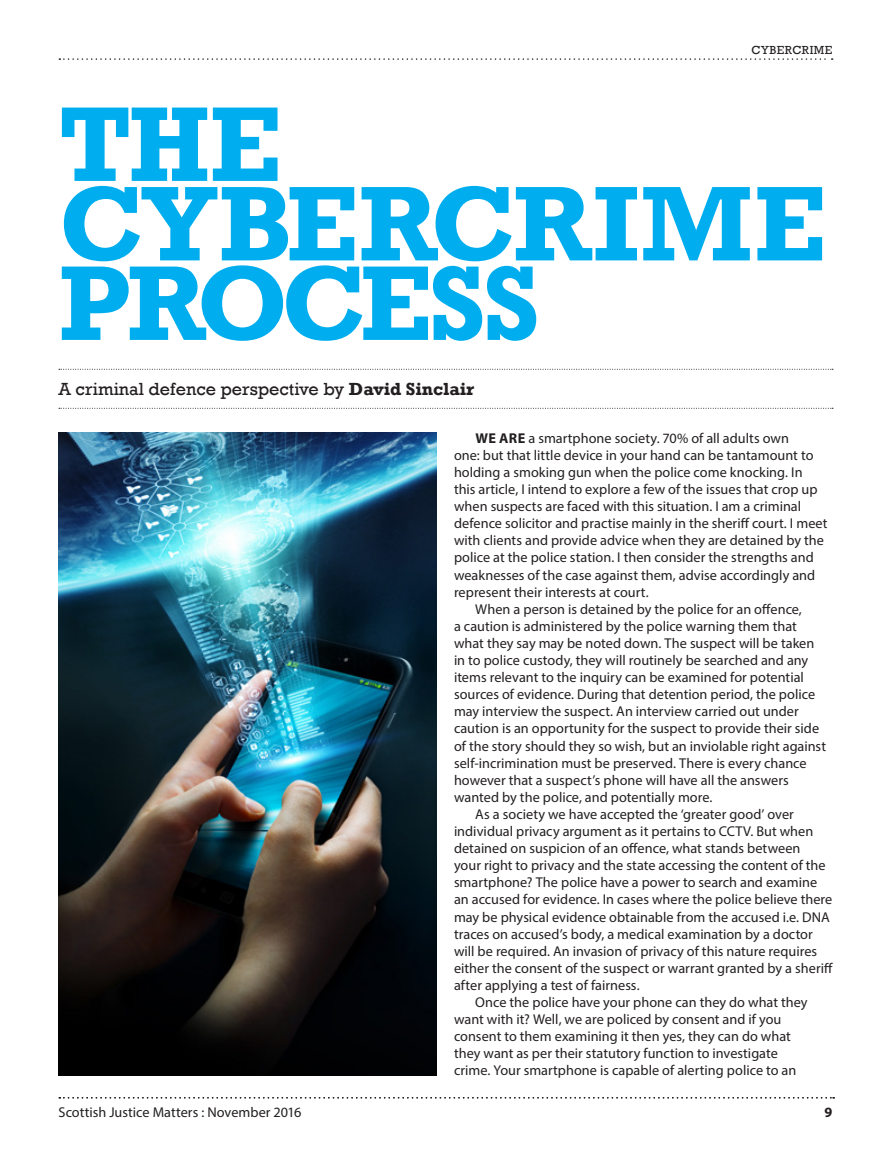
<style>
.page{position:relative;width:891px;height:1161px;background:#fff}
.page>*{position:absolute;margin:0;border:0;box-sizing:border-box;transform-origin:0 0}
.t1{font:700 108px/79.5px "Rockwell";letter-spacing:-.03em;color:#00aeef}
.Author{font:18px "Rockwell";color:#231f20}
.SJM_Body{font:14.25px/17.1px "Myriad Pro";color:#231f20}
.t2{font:700 14.25px "Myriad Pro";color:#231f20}
.t3{font:12px "Rockwell";letter-spacing:.04em;color:#231f20}
.s1{font-weight:700}
</style>
<div class="page">
<svg style="left:59px;top:1097px;width:775px;height:2px"></svg>
<svg style="left:59px;top:369px;width:774px;height:1px"></svg>
<svg style="left:59px;top:408px;width:774px;height:1px"></svg>
<svg style="left:59px;top:58px;width:774px;height:2px"></svg>
<img style="left:59px;top:432px;width:378px;height:644px">
<p class="t3" style="left:752px;top:43px;width:82px">CYBERCRIME</p>
<p class="t1" style="left:59px;top:105px;width:769px">THE<br>CYBERCRIME<br>PROCESS</p>
<p class="Author" style="left:59px;top:379px;width:417px">A criminal defence perspective by <span class="s1">David Sinclair</span></p>
<p class="SJM_Body" style="left:454px;top:429px;width:375px;text-indent:21px"><span class="s1">WE ARE</span> a smartphone society. 70% of all adults own<br>one: but that little device in your hand can be tantamount to holding a smoking gun when the police come knocking. In this article, I intend to explore a few of the issues that crop up when suspects are faced with this situation. I am a criminal defence solicitor and practise mainly in the sheriff court. I meet with clients and provide advice when they are detained by the police at the police station. I then consider the strengths and weaknesses of the case against them, advise accordingly and represent their interests at court.</p>
<p class="SJM_Body" style="left:454px;top:600px;width:374px;text-indent:21px">When a person is detained by the police for an offence,<br>a caution is administered by the police warning them that what they say may be noted down. The suspect will be taken in to police custody, they will routinely be searched and any items relevant to the inquiry can be examined for potential sources of evidence. During that detention period, the police may interview the suspect. An interview carried out under caution is an opportunity for the suspect to provide their side of the story should they so wish, but an inviolable right against self-incrimination must be preserved. There is every chance however that a suspect’s phone will have all the answers wanted by the police, and potentially more.</p>
<p class="SJM_Body" style="left:454px;top:805px;width:380px;text-indent:21px">As a society we have accepted the ‘greater good’ over individual privacy argument as it pertains to CCTV. But when detained on suspicion of an offence, what stands between<br>your right to privacy and the state accessing the content of the smartphone? The police have a power to search and examine an accused for evidence. In cases where the police believe there may be physical evidence obtainable from the accused i.e. DNA traces on accused’s body, a medical examination by a doctor will be required. An invasion of privacy of this nature requires either the consent of the suspect or warrant granted by a sheriff after applying a test of fairness.</p>
<p class="SJM_Body" style="left:454px;top:994px;width:355px;text-indent:21px">Once the police have your phone can they do what they want with it? Well, we are policed by consent and if you consent to them examining it then yes, they can do what they want as per their statutory function to investigate crime. Your smartphone is capable of alerting police to an</p>
<p class="SJM_Body" style="left:59px;top:1104px;width:244px">Scottish Justice Matters : November 2016</p>
<p class="t2" style="left:825px;top:1103px;width:9px">9</p>
</div>
